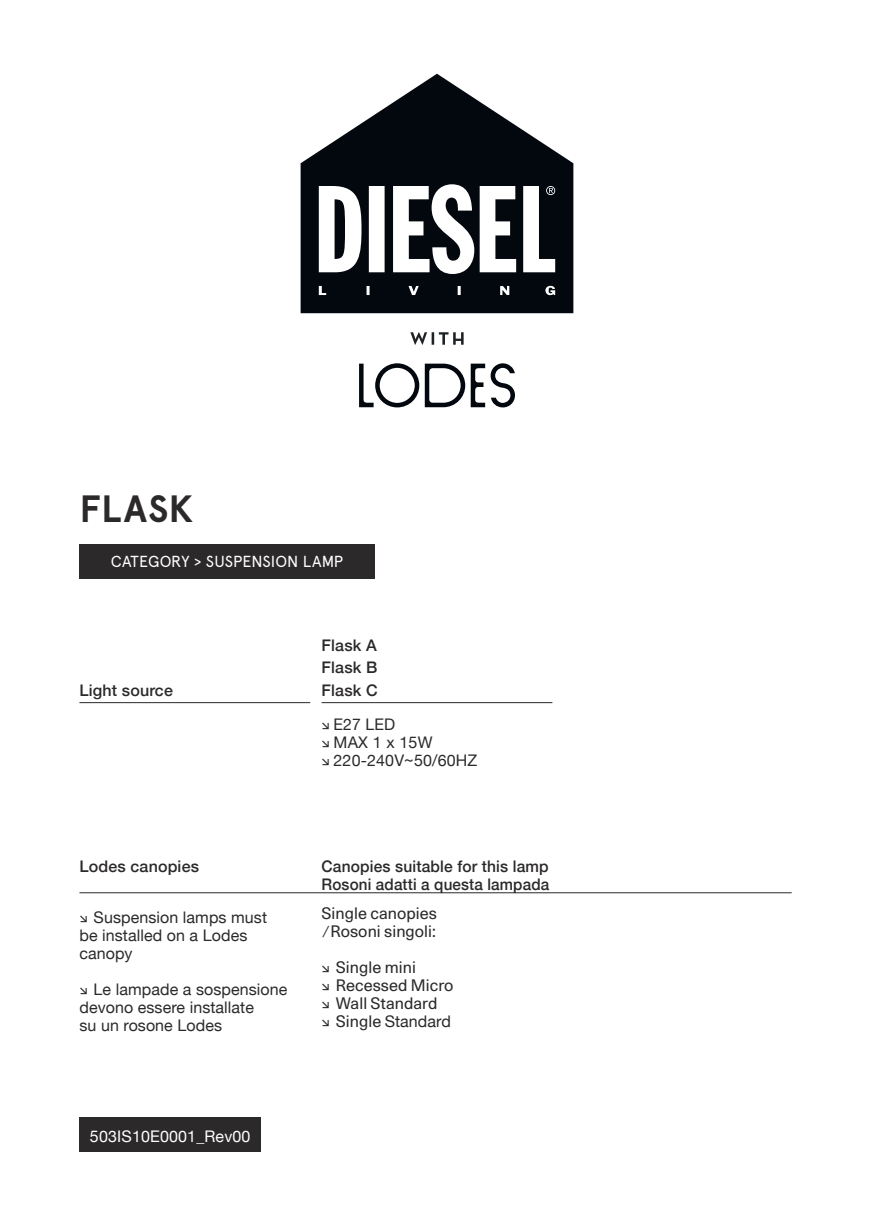
<style>
.page{position:relative;width:874px;height:1225px;background:#fff}
.page>*{position:absolute;margin:0;border:0;box-sizing:border-box;transform-origin:0 0}
.t1{font:700 38px "Apercu";letter-spacing:.015em;color:#2b292a}
.t2{font:16px/18px "Helvetica Neue";letter-spacing:.005em;color:#2b292a}
.t3{font:500 16px/33.6px "Helvetica Neue";letter-spacing:.01em;color:#2b292a}
.t4{font:16px/18px "Unica 77 LL";letter-spacing:.005em;color:#2b292a}
.t5{font:16px "Apercu";color:#fff}
.t6{font:16px "Helvetica Neue";letter-spacing:.01em;color:#fff}
.s1{font-family:"Unica 77 LL";font-weight:400}
.s2{font-weight:400}
.s3{font-family:"Unica 77 LL"}
</style>
<div class="page">
<hr style="left:79px;top:702px;width:231px;height:1px;background:#2b292a">
<hr style="left:321px;top:702px;width:231px;height:1px;background:#2b292a">
<div style="left:79px;top:544px;width:295px;height:35px;background:#2b292a"></div>
<svg style="left:300px;top:74px;width:273px;height:239px;fill:#03080e"></svg>
<svg style="left:546px;top:187px;width:8px;height:7px"></svg>
<svg style="left:359px;top:363px;width:155px;height:44px"></svg>
<svg style="left:410px;top:332px;width:53px;height:13px"></svg>
<div style="left:79px;top:1117px;width:182px;height:34px;background:#2b292a"></div>
<hr style="left:79px;top:892px;width:712px;height:1px;background:#2b292a">
<h1 class="t1" style="left:79px;top:486px;width:115px">FLASK</h1>
<p class="t5" style="left:111px;top:552px;width:234px">CATEGORY &gt; SUSPENSION LAMP</p>
<p class="t3" style="left:321px;top:630px;width:57px">Flask A</p>
<p class="t3" style="left:321px;top:652px;width:57px">Flask B</p>
<p class="t3" style="left:79px;top:675px;width:95px">Light source</p>
<p class="t3" style="left:321px;top:675px;width:75px">Flask C<br><span class="s1">↙</span> <span class="s2">E27 LED</span></p>
<p class="t2" style="left:321px;top:734px;width:157px"><span class="s3">↙</span> MAX 1 x 15W<br><span class="s3">↙</span> 220-240V~50/60HZ</p>
<p class="t3" style="left:79px;top:851px;width:121px">Lodes canopies</p>
<p class="t3" style="left:321px;top:858px;width:229px;line-height:18px">Canopies suitable for this lamp<br>Rosoni adatti a questa lampada</p>
<p class="t2" style="left:79px;top:909px;width:189px"><span class="s3">↙</span> Suspension lamps must be installed on a Lodes canopy</p>
<p class="t2" style="left:79px;top:981px;width:209px"><span class="s3">↙</span> Le lampade a sospensione devono essere installate<br>su un rosone Lodes</p>
<p class="t4" style="left:321px;top:906px;width:117px">Single canopies ⁄ Rosoni singoli:</p>
<p class="t4" style="left:321px;top:960px;width:133px">↙ Single mini<br>↙ Recessed Micro ↙ Wall Standard</p>
<p class="t2" style="left:321px;top:1014px;width:131px"><span class="s3">↙ Single</span> Standard</p>
<p class="t6" style="left:90px;top:1129px;width:162px">503IS10E0001_Rev00</p>
</div>
